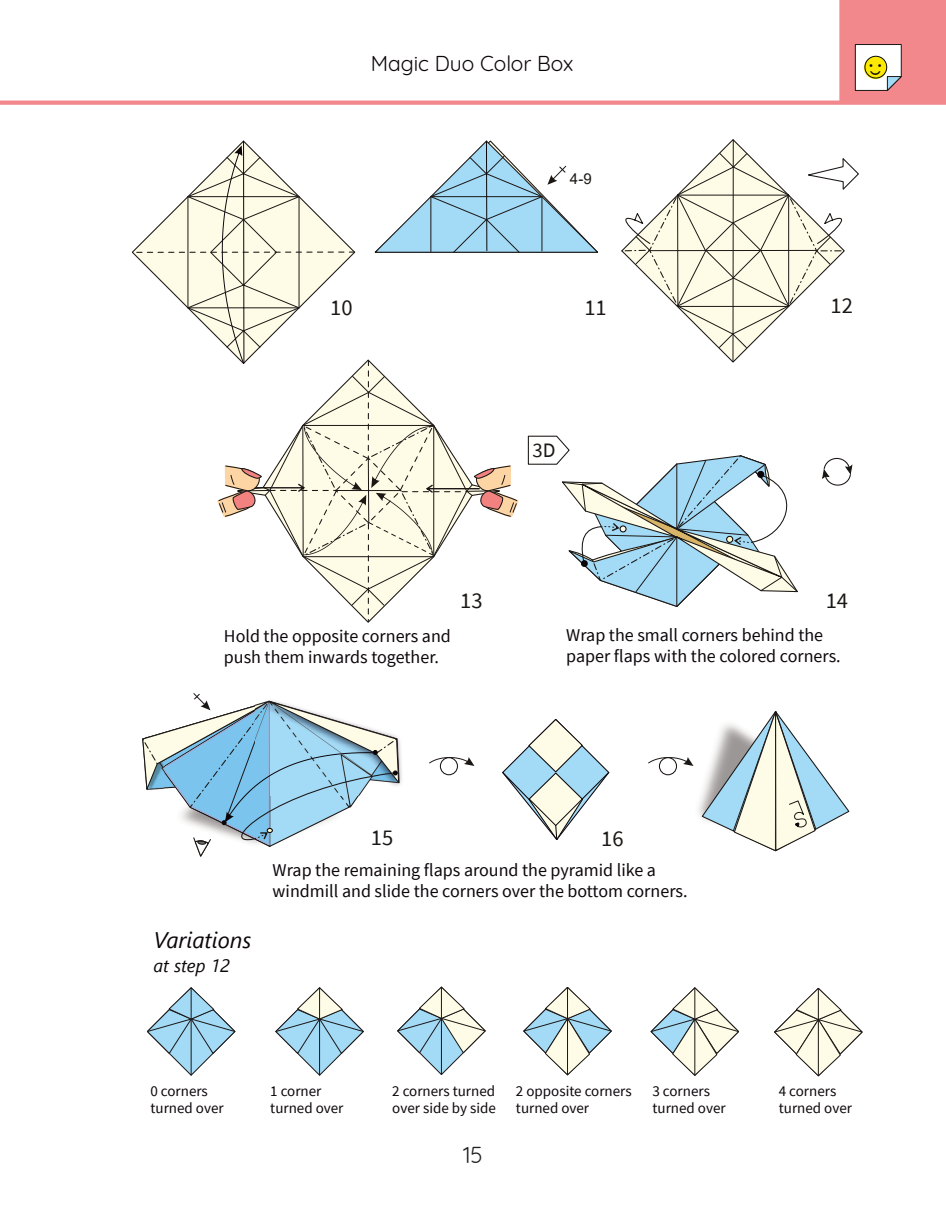
<style>
.page{position:relative;width:946px;height:1216px;background:#fff}
.page>*{position:absolute;margin:0;border:0;box-sizing:border-box;transform-origin:0 0}
.t1{font:36px "Arial";color:#fce903}
.t2{font:22.5px "Source Sans Pro";color:#1b1715}
.t3{font:italic 22.5px "Segoe UI";color:#0c060a}
.t4{font:22.5px "Quicksand";color:#231f20}
.t5{font:21px "Quicksand";color:#0c060a}
.t6{font:20.55px "Source Sans Pro";color:#1b1715}
.t7{font:18px/20.9px "Source Sans Pro";color:#0c060a}
.t8{font:italic 18px "Segoe UI";color:#0c060a}
.t9{font:15px/17.4px "Source Sans Pro";color:#0c060a}
.t10{font:15px "Arial";color:#1b1715}
</style>
<div class="page">
<div style="left:839px;top:0;width:106px;height:103px;background:#f2888c;border:1px solid #f2888c"></div>
<svg style="left:854px;top:44px;width:48px;height:47px;background:#dbd4d5"></svg>
<div style="left:866px;top:59px;width:18px;height:17px;background:#0c060a;border:1px solid #0c060a;border-radius:50%"></div>
<div style="left:864px;top:56px;width:22px;height:22px;border:1px solid #080704;border-radius:50%"></div>
<svg style="left:700px;top:711px;width:150px;height:141px"></svg>
<div style="left:0;top:100px;width:945px;height:5px;background:#f2888c"></div>
<svg style="left:397px;top:986px;width:89px;height:89px"></svg>
<hr style="left:441px;top:987px;width:1px;height:87px;background:#1b1715">
<svg style="left:275px;top:987px;width:89px;height:89px"></svg>
<hr style="left:319px;top:987px;width:1px;height:88px;background:#1b1715">
<svg style="left:650px;top:987px;width:89px;height:89px"></svg>
<hr style="left:694px;top:987px;width:1px;height:88px;background:#1b1715">
<svg style="left:774px;top:987px;width:89px;height:89px"></svg>
<hr style="left:817px;top:988px;width:1px;height:87px;background:#1b1715">
<svg style="left:523px;top:987px;width:89px;height:88px"></svg>
<hr style="left:567px;top:987px;width:1px;height:87px;background:#1b1715">
<svg style="left:147px;top:987px;width:89px;height:89px"></svg>
<hr style="left:191px;top:987px;width:1px;height:88px;background:#1b1715">
<div style="left:658px;top:757px;width:18px;height:18px;border:1px solid #1b1715;border-radius:50%"></div>
<svg style="left:648px;top:757px;width:45px;height:9px"></svg>
<svg style="left:502px;top:719px;width:108px;height:121px"></svg>
<div style="left:439px;top:757px;width:19px;height:18px;border:1px solid #1b1715;border-radius:50%"></div>
<svg style="left:429px;top:757px;width:45px;height:9px"></svg>
<svg style="left:142px;top:693px;width:258px;height:164px"></svg>
<svg style="left:133px;top:139px;width:726px;height:482px"></svg>
<p class="t5" style="left:370px;top:50px;width:204px">Magic Duo Color Box</p>
<p class="t10" style="left:570px;top:173px;width:23px">4-9</p>
<h1 class="t1" style="left:856px;top:50px;width:39px">☻</h1>
<p class="t2" style="left:330px;top:298px;width:24px">10</p>
<p class="t2" style="left:584px;top:298px;width:24px">11</p>
<p class="t2" style="left:830px;top:296px;width:24px">12</p>
<p class="t6" style="left:532px;top:442px;width:25px">3D</p>
<p class="t2" style="left:460px;top:590px;width:24px">13</p>
<p class="t2" style="left:825px;top:591px;width:24px">14</p>
<p class="t7" style="left:224px;top:627px;width:228px">Hold the opposite corners and push them inwards together.</p>
<p class="t7" style="left:566px;top:625px;width:276px">Wrap the small corners behind the paper flaps with the colored corners.</p>
<p class="t2" style="left:371px;top:828px;width:24px">15</p>
<p class="t2" style="left:601px;top:829px;width:24px">16</p>
<p class="t3" style="left:153px;top:931px;width:99px">Variations</p>
<p class="t8" style="left:153px;top:958px;width:78px">at step 12</p>
<p class="t7" style="left:272px;top:861px;width:416px">Wrap the remaining flaps around the pyramid like a windmill and slide the corners over the bottom corners.</p>
<p class="t9" style="left:392px;top:1083px;width:105px">2 corners turned over side by side</p>
<p class="t9" style="left:652px;top:1083px;width:75px">3 corners turned over</p>
<p class="t9" style="left:778px;top:1083px;width:75px">4 corners turned over</p>
<p class="t9" style="left:150px;top:1083px;width:75px">0 corners turned over</p>
<p class="t9" style="left:270px;top:1083px;width:75px">1 corner turned over</p>
<p class="t9" style="left:516px;top:1083px;width:117px">2 opposite corners turned over</p>
<p class="t4" style="left:463px;top:1140px;width:21px">15</p>
</div>
